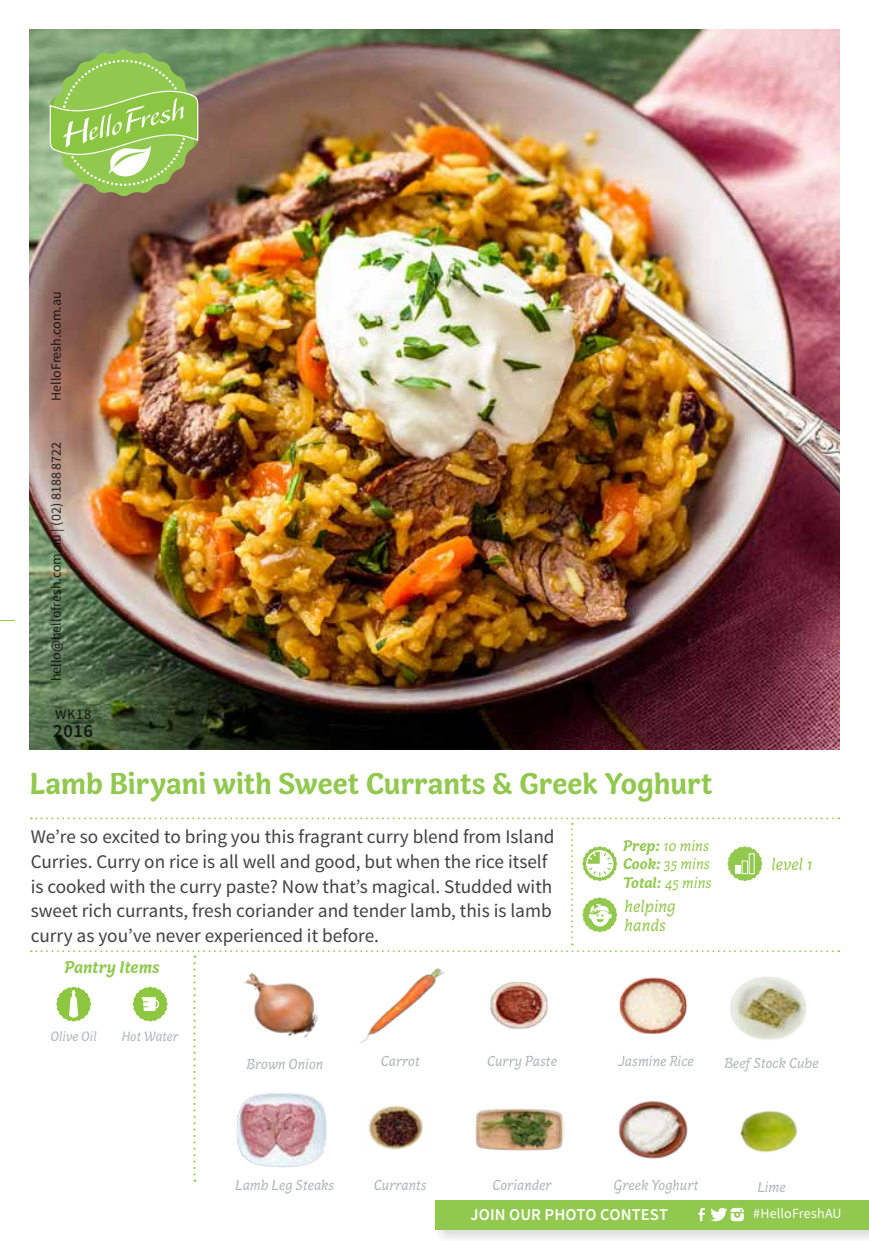
<style>
.page{position:relative;width:869px;height:1241px;background:#fff}
.page>*{position:absolute;margin:0;border:0;box-sizing:border-box;transform-origin:0 0}
.t1{font:700 30.97px "Capucine Basic";letter-spacing:-.005em;color:#91c84e}
.t2{font:19.25px/24.5px "Source Sans Pro";color:#414042}
.t3{font:600 18.55px "Source Sans Pro";color:#000}
.t4{font:italic 17.5px/18.6px "Capucine Basic";color:#91c84e}
.t5{font:italic 700 17.5px "Capucine Basic";color:#91c84e}
.t6{font:600 16.45px "Source Sans Pro";letter-spacing:.005em;color:#fff}
.t7{font:italic 15.75px/18.9px "Capucine Basic";color:#91c84e}
.t8{font:italic 14.88px "Capucine Basic";color:#b1b4b6}
.t9{font:14.53px "Source Sans Pro";color:#000}
.t10{font:14px "Source Sans Pro";color:#000}
.t11{font:italic 14px "Capucine Basic";color:#b1b4b6}
.t12{font:14px "Source Sans Pro";letter-spacing:.01em;color:#fff}
.s1{font-weight:700}
</style>
<div class="page">
<img style="left:30px;top:30px;width:808px;height:719px">
<svg style="left:0;top:620px;width:14px;height:1px"></svg>
<svg style="left:50px;top:50px;width:148px;height:146px;background:#97bf65"></svg>
<div style="left:432px;top:1197px;width:436px;height:43px;background:#000;opacity:.15"></div>
<div style="left:435px;top:1199px;width:433px;height:29px;background:#91c84e"></div>
<svg style="left:698px;top:1207px;width:6px;height:13px"></svg>
<svg style="left:710px;top:1207px;width:33px;height:13px"></svg>
<svg style="left:31px;top:817px;width:808px;height:364px"></svg>
<p class="t10" style="left:47px;top:401px;width:111px;rotate:-90deg">HelloFresh.com.au</p>
<p class="t10" style="left:47px;top:681px;width:241px;rotate:-90deg">hello@hellofresh.com.au | (02) 8188 8722</p>
<p class="t9" style="left:55px;top:705px;width:38px">WK18</p>
<p class="t3" style="left:53px;top:719px;width:41px">2016</p>
<h1 class="t1" style="left:30px;top:759px;width:684px">Lamb Biryani with Sweet Currants &amp; Greek Yoghurt</h1>
<p class="t7" style="left:623px;top:836px;width:90px"><span class="s1">Prep:</span> 10 mins<br><span class="s1">Cook:</span> 35 mins<br><span class="s1">Total:</span> 45 mins</p>
<p class="t2" style="left:31px;top:825px;width:525px">We’re so excited to bring you this fragrant curry blend from Island Curries. Curry on rice is all well and good, but when the rice itself is cooked with the curry paste? Now that’s magical. Studded with sweet rich currants, fresh coriander and tender lamb, this is lamb curry as you’ve never experienced it before.</p>
<p class="t4" style="left:624px;top:897px;width:53px">helping hands</p>
<p class="t5" style="left:64px;top:954px;width:97px">Pantry Items</p>
<p class="t11" style="left:50px;top:1026px;width:48px">Olive Oil</p>
<p class="t11" style="left:122px;top:1026px;width:58px">Hot Water</p>
<p class="t4" style="left:771px;top:855px;width:42px">level 1</p>
<p class="t8" style="left:618px;top:1050px;width:77px">Jasmine Rice</p>
<p class="t8" style="left:380px;top:1050px;width:40px">Carrot</p>
<p class="t8" style="left:487px;top:1050px;width:71px">Curry Paste</p>
<p class="t8" style="left:246px;top:1052px;width:78px">Brown Onion</p>
<p class="t8" style="left:724px;top:1052px;width:96px">Beef Stock Cube</p>
<p class="t8" style="left:235px;top:1174px;width:101px">Lamb Leg Steaks</p>
<p class="t8" style="left:373px;top:1174px;width:54px">Currants</p>
<p class="t8" style="left:492px;top:1174px;width:61px">Coriander</p>
<p class="t8" style="left:613px;top:1174px;width:86px">Greek Yoghurt</p>
<p class="t8" style="left:757px;top:1176px;width:30px">Lime</p>
<p class="t6" style="left:470px;top:1203px;width:199px">JOIN OUR PHOTO CONTEST</p>
<p class="t12" style="left:753px;top:1204px;width:90px">#HelloFreshAU</p>
</div>
